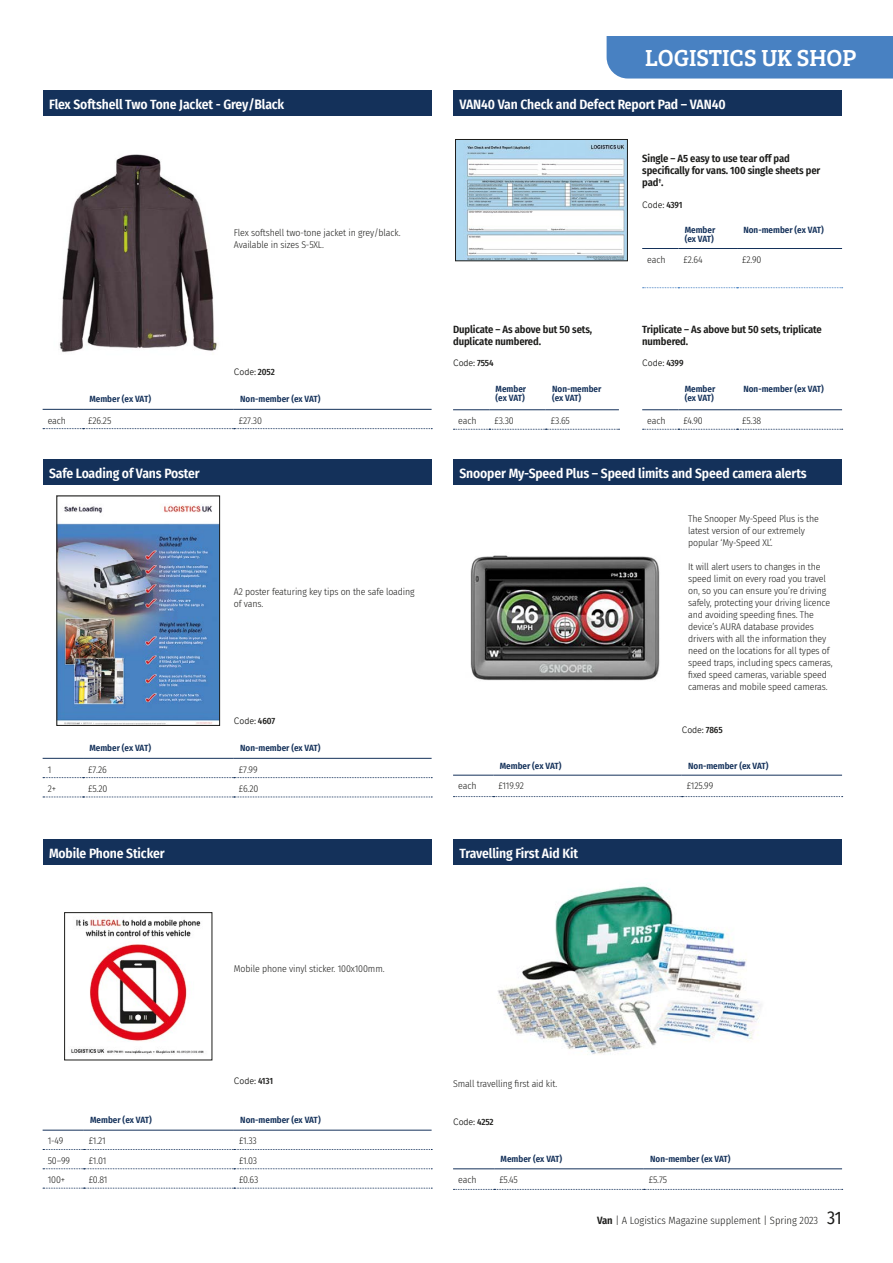
<style>
.page{position:relative;width:893px;height:1263px;background:#fff}
.page>*{position:absolute;margin:0;border:0;box-sizing:border-box;transform-origin:0 0}
.t1{font:24px "Bree Serif";color:#fff}
.t2{font:600 13.5px "Fira Sans Condensed";letter-spacing:-.01em;color:#fff}
.t3{font:600 10.5px/12px "Fira Sans Condensed";letter-spacing:-.01em;color:#1d1d1b}
.t4{font:300 10.5px "Fira Sans Condensed";color:#1d1d1b}
.t5{font:300 9.75px/12px "Fira Sans Condensed";letter-spacing:-.01em;color:#1d1d1b}
.t6{font:600 9px/9px "Fira Sans Condensed";color:#14315a}
.t7{font:300 9px "Overpass";letter-spacing:-.01em;color:#1d1d1b}
.s1{font-family:"Fira Sans Condensed";font-weight:500}
.s2{font-weight:600}
.s3{font-weight:400;font-size:18px}
</style>
<div class="page">
<div style="left:607px;top:36px;width:286px;height:43px;background:#4881c2"></div>
<div style="left:453px;top:90px;width:389px;height:26px;background:#14315a"></div>
<hr style="left:453px;top:409px;width:36px;height:1px;background:#14315a">
<hr style="left:489px;top:409px;width:57px;height:1px;background:#14315a">
<hr style="left:546px;top:409px;width:73px;height:1px;background:#14315a">
<hr style="left:642px;top:409px;width:36px;height:1px;background:#14315a">
<hr style="left:678px;top:409px;width:59px;height:1px;background:#14315a">
<hr style="left:737px;top:409px;width:105px;height:1px;background:#14315a">
<hr style="left:642px;top:248px;width:36px;height:1px;background:#14315a">
<hr style="left:678px;top:248px;width:59px;height:1px;background:#14315a">
<hr style="left:737px;top:248px;width:105px;height:1px;background:#14315a">
<svg style="left:643px;top:287px;width:200px;height:1px"></svg>
<svg style="left:453px;top:429px;width:166px;height:1px"></svg>
<svg style="left:643px;top:429px;width:200px;height:1px"></svg>
<img style="left:457px;top:141px;width:169px;height:118px">
<div style="left:455px;top:139px;width:173px;height:122px;border:1px solid #1d1d1b"></div>
<div style="left:43px;top:90px;width:389px;height:25px;background:#14315a"></div>
<svg style="left:43px;top:428px;width:389px;height:1px"></svg>
<hr style="left:43px;top:409px;width:40px;height:1px;background:#14315a">
<hr style="left:83px;top:409px;width:151px;height:1px;background:#14315a">
<hr style="left:234px;top:409px;width:198px;height:1px;background:#14315a">
<img style="left:59px;top:154px;width:160px;height:198px">
<div style="left:453px;top:839px;width:389px;height:26px;background:#14315a"></div>
<hr style="left:453px;top:1168px;width:41px;height:1px;background:#14315a">
<hr style="left:494px;top:1168px;width:150px;height:1px;background:#14315a">
<hr style="left:644px;top:1168px;width:198px;height:1px;background:#14315a">
<svg style="left:453px;top:1189px;width:390px;height:1px"></svg>
<img style="left:498px;top:884px;width:264px;height:171px">
<div style="left:43px;top:839px;width:389px;height:26px;background:#14315a"></div>
<svg style="left:43px;top:1188px;width:389px;height:1px"></svg>
<hr style="left:43px;top:1130px;width:41px;height:1px;background:#14315a">
<hr style="left:84px;top:1130px;width:150px;height:1px;background:#14315a">
<hr style="left:234px;top:1130px;width:198px;height:1px;background:#14315a">
<svg style="left:43px;top:1149px;width:389px;height:1px"></svg>
<svg style="left:43px;top:1168px;width:389px;height:1px"></svg>
<img style="left:71px;top:917px;width:133px;height:137px">
<div style="left:64px;top:912px;width:148px;height:148px;border:1px solid #1d1d1b"></div>
<div style="left:453px;top:459px;width:389px;height:26px;background:#14315a"></div>
<hr style="left:453px;top:775px;width:40px;height:1px;background:#14315a">
<hr style="left:493px;top:775px;width:189px;height:1px;background:#14315a">
<hr style="left:682px;top:775px;width:160px;height:1px;background:#14315a">
<svg style="left:453px;top:796px;width:390px;height:1px"></svg>
<img style="left:470px;top:555px;width:190px;height:126px">
<div style="left:43px;top:459px;width:389px;height:26px;background:#14315a"></div>
<svg style="left:43px;top:777px;width:389px;height:1px"></svg>
<hr style="left:43px;top:758px;width:40px;height:1px;background:#14315a">
<hr style="left:83px;top:758px;width:151px;height:1px;background:#14315a">
<hr style="left:234px;top:758px;width:198px;height:1px;background:#14315a">
<svg style="left:43px;top:796px;width:389px;height:1px"></svg>
<img style="left:58px;top:504px;width:160px;height:220px">
<div style="left:56px;top:496px;width:164px;height:230px;border:1px solid #1d1d1b"></div>
<h2 class="t2" style="left:49px;top:93px;width:237px">Flex Softshell Two Tone Jacket - Grey/Black</h2>
<p class="t5" style="left:234px;top:227px;width:168px">Flex softshell two-tone jacket in grey/black.<br>Available in sizes S-5XL.</p>
<p class="t7" style="left:234px;top:365px;width:43px">Code: <span class="s1">2052</span></p>
<p class="t6" style="left:89px;top:394px;width:63px">Member (ex VAT)</p>
<p class="t6" style="left:240px;top:394px;width:82px">Non-member (ex VAT)</p>
<p class="t5" style="left:48px;top:414px;width:20px">each</p>
<p class="t5" style="left:88px;top:414px;width:25px">£26.25</p>
<p class="t5" style="left:239px;top:414px;width:25px">£27.30</p>
<h2 class="t2" style="left:49px;top:463px;width:152px">Safe Loading of Vans Poster</h2>
<p class="t5" style="left:234px;top:586px;width:182px">A2 poster featuring key tips on the safe loading of vans.</p>
<p class="t7" style="left:234px;top:714px;width:43px">Code: <span class="s1">4607</span></p>
<p class="t6" style="left:89px;top:743px;width:63px">Member (ex VAT)</p>
<p class="t6" style="left:240px;top:743px;width:82px">Non-member (ex VAT)</p>
<p class="t5" style="left:48px;top:763px;width:5px">1</p>
<p class="t5" style="left:88px;top:763px;width:20px">£7.26</p>
<p class="t5" style="left:239px;top:763px;width:20px">£7.99</p>
<p class="t5" style="left:48px;top:782px;width:10px">2+</p>
<p class="t5" style="left:88px;top:782px;width:21px">£5.20</p>
<p class="t5" style="left:239px;top:782px;width:21px">£6.20</p>
<h2 class="t2" style="left:49px;top:843px;width:117px">Mobile Phone Sticker</h2>
<h1 class="t1" style="left:645px;top:40px;width:213px">LOGISTICS UK SHOP</h1>
<h2 class="t2" style="left:459px;top:93px;width:268px">VAN40 Van Check and Defect Report Pad – VAN40</h2>
<p class="t3" style="left:642px;top:152px;width:180px">Single – A5 easy to use tear off pad specifically for vans. 100 single sheets per pad<sup>†</sup>.</p>
<p class="t7" style="left:642px;top:198px;width:42px">Code: <span class="s1">4391</span></p>
<p class="t6" style="left:685px;top:225px;width:32px">Member (ex VAT)</p>
<p class="t6" style="left:743px;top:225px;width:82px">Non-member (ex VAT)</p>
<p class="t5" style="left:647px;top:253px;width:20px">each</p>
<p class="t5" style="left:683px;top:253px;width:21px">£2.64</p>
<p class="t5" style="left:742px;top:253px;width:21px">£2.90</p>
<p class="t3" style="left:453px;top:323px;width:141px">Duplicate – As above but 50 sets, duplicate numbered.</p>
<p class="t3" style="left:642px;top:323px;width:181px">Triplicate – As above but 50 sets, triplicate numbered.</p>
<p class="t7" style="left:453px;top:357px;width:42px">Code: <span class="s1">7554</span></p>
<p class="t7" style="left:642px;top:357px;width:43px">Code: <span class="s1">4399</span></p>
<p class="t6" style="left:496px;top:384px;width:32px">Member (ex VAT)</p>
<p class="t6" style="left:552px;top:384px;width:51px">Non-member (ex VAT)</p>
<p class="t6" style="left:685px;top:384px;width:32px">Member (ex VAT)</p>
<p class="t6" style="left:743px;top:384px;width:82px">Non-member (ex VAT)</p>
<p class="t5" style="left:458px;top:415px;width:20px">each</p>
<p class="t5" style="left:494px;top:415px;width:21px">£3.30</p>
<p class="t5" style="left:551px;top:415px;width:21px">£3.65</p>
<p class="t5" style="left:647px;top:415px;width:20px">each</p>
<p class="t5" style="left:683px;top:415px;width:21px">£4.90</p>
<p class="t5" style="left:742px;top:415px;width:21px">£5.38</p>
<h2 class="t2" style="left:459px;top:463px;width:349px">Snooper My-Speed Plus – Speed limits and Speed camera alerts</h2>
<p class="t5" style="left:688px;top:513px;width:132px">The Snooper My-Speed Plus is the latest version of our extremely popular ‘My-Speed XL’.</p>
<p class="t5" style="left:688px;top:561px;width:146px">It will alert users to changes in the speed limit on every road you travel on, so you can ensure you’re driving safely, protecting your driving licence and avoiding speeding fines. The device’s AURA database provides drivers with all the information they need on the locations for all types of speed traps, including specs cameras, fixed speed cameras, variable speed cameras and mobile speed cameras.</p>
<p class="t7" style="left:682px;top:724px;width:42px">Code: <span class="s1">7865</span></p>
<p class="t6" style="left:500px;top:760px;width:63px">Member (ex VAT)</p>
<p class="t6" style="left:688px;top:760px;width:82px">Non-member (ex VAT)</p>
<p class="t5" style="left:458px;top:780px;width:20px">each</p>
<p class="t5" style="left:498px;top:780px;width:27px">£119.92</p>
<p class="t5" style="left:687px;top:780px;width:28px">£125.99</p>
<h2 class="t2" style="left:459px;top:843px;width:120px">Travelling First Aid Kit</h2>
<p class="t5" style="left:234px;top:962px;width:152px">Mobile phone vinyl sticker. 100x100mm.</p>
<p class="t7" style="left:234px;top:1075px;width:41px">Code: <span class="s1">4131</span></p>
<p class="t6" style="left:90px;top:1114px;width:63px">Member (ex VAT)</p>
<p class="t6" style="left:240px;top:1114px;width:82px">Non-member (ex VAT)</p>
<p class="t5" style="left:48px;top:1135px;width:17px">1-49</p>
<p class="t5" style="left:89px;top:1135px;width:18px">£1.21</p>
<p class="t5" style="left:239px;top:1135px;width:19px">£1.33</p>
<p class="t5" style="left:48px;top:1154px;width:24px">50–99</p>
<p class="t5" style="left:89px;top:1154px;width:19px">£1.01</p>
<p class="t5" style="left:239px;top:1154px;width:20px">£1.03</p>
<p class="t5" style="left:48px;top:1173px;width:19px">100+</p>
<p class="t5" style="left:89px;top:1173px;width:20px">£0.81</p>
<p class="t5" style="left:239px;top:1173px;width:21px">£0.63</p>
<p class="t5" style="left:453px;top:1078px;width:106px">Small travelling first aid kit.</p>
<p class="t7" style="left:453px;top:1115px;width:42px">Code: <span class="s1">4252</span></p>
<p class="t6" style="left:501px;top:1154px;width:63px">Member (ex VAT)</p>
<p class="t6" style="left:650px;top:1154px;width:82px">Non-member (ex VAT)</p>
<p class="t5" style="left:458px;top:1173px;width:20px">each</p>
<p class="t5" style="left:499px;top:1173px;width:20px">£5.45</p>
<p class="t5" style="left:649px;top:1173px;width:20px">£5.75</p>
<p class="t4" style="left:597px;top:1213px;width:246px"><span class="s2">Van</span> | A Logistics Magazine supplement | Spring 2023 <span class="s3">31</span></p>
</div>
